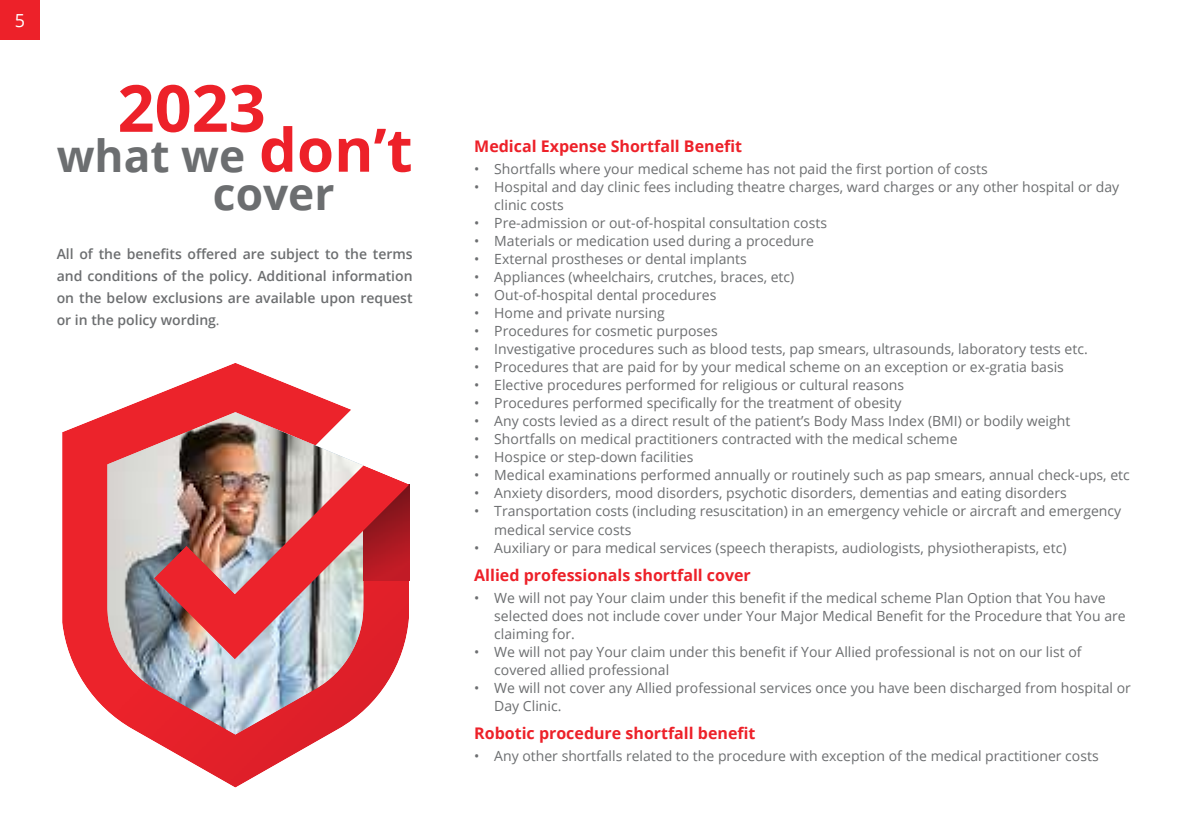
<style>
.page{position:relative;width:1191px;height:840px;background:#fff}
.page>*{position:absolute;margin:0;border:0;box-sizing:border-box;transform-origin:0 0}
.t1{font:700 64.8px "Open Sans";color:#ed2129}
.t2{font:700 60px "Open Sans";color:#ed2129}
.t3{font:700 44.2px/37.8px "Open Sans";color:#6c6e70}
.t4{font:18px "Open Sans";color:#fff}
.t5{font:700 16px "Open Sans";color:#ed2129}
.t6{font:14px/18px "Open Sans";color:#6c6e70}
.t7{font:600 14px/22px "Open Sans";color:#6c6e70;text-align:justify}
.s1{font-weight:400}
</style>
<div class="page">
<img style="left:62px;top:363px;width:337px;height:424px">
<img style="left:154px;top:465px;width:255px;height:194px">
<div style="left:0;top:0;width:40px;height:40px;background:#ed2129"></div>
<p class="t4" style="left:15px;top:14px;width:12px">5</p>
<h1 class="t1" style="left:117px;top:82px;width:150px">2023</h1>
<h3 class="t3" style="left:213px;top:141px;width:123px;text-indent:-156px">what we cover</h3>
<h2 class="t2" style="left:259px;top:126px;width:155px">don’t</h2>
<p class="t7" style="left:57px;top:242px;width:357px">All of the benefits offered are subject to the terms and conditions of the policy. Additional information on the below exclusions are available upon request or in the policy wording<span class="s1">.</span></p>
<p class="t5" style="left:474px;top:135px;width:269px">Medical Expense Shortfall Benefit</p>
<p class="t6" style="left:474px;top:159px;width:515px">• Shortfalls where your medical scheme has not paid the first portion of costs</p>
<p class="t6" style="left:494px;top:179px;width:626px;text-indent:-20px">• Hospital and day clinic fees including theatre charges, ward charges or any other hospital or day clinic costs</p>
<p class="t6" style="left:474px;top:215px;width:354px">• Pre-admission or out-of-hospital consultation costs</p>
<p class="t6" style="left:474px;top:233px;width:341px">• Materials or medication used during a procedure</p>
<p class="t6" style="left:474px;top:251px;width:274px">• External prostheses or dental implants</p>
<p class="t6" style="left:474px;top:269px;width:321px">• Appliances (wheelchairs, crutches, braces, etc)</p>
<p class="t6" style="left:474px;top:287px;width:244px">• Out-of-hospital dental procedures</p>
<p class="t6" style="left:474px;top:305px;width:192px">• Home and private nursing</p>
<p class="t6" style="left:474px;top:323px;width:245px">• Procedures for cosmetic purposes</p>
<p class="t6" style="left:474px;top:341px;width:615px">• Investigative procedures such as blood tests, pap smears, ultrasounds, laboratory tests etc.</p>
<p class="t6" style="left:474px;top:359px;width:591px">• Procedures that are paid for by your medical scheme on an exception or ex-gratia basis</p>
<p class="t6" style="left:474px;top:377px;width:431px">• Elective procedures performed for religious or cultural reasons</p>
<p class="t6" style="left:474px;top:393px;width:429px">• Procedures performed specifically for the treatment of obesity</p>
<p class="t6" style="left:474px;top:413px;width:597px">• Any costs levied as a direct result of the patient’s Body Mass Index (BMI) or bodily weight</p>
<p class="t6" style="left:474px;top:431px;width:485px">• Shortfalls on medical practitioners contracted with the medical scheme</p>
<p class="t6" style="left:474px;top:449px;width:221px">• Hospice or step-down facilities</p>
<p class="t6" style="left:474px;top:467px;width:657px">• Medical examinations performed annually or routinely such as pap smears, annual check-ups, etc</p>
<p class="t6" style="left:474px;top:485px;width:594px">• Anxiety disorders, mood disorders, psychotic disorders, dementias and eating disorders</p>
<p class="t6" style="left:494px;top:503px;width:628px;text-indent:-20px">• Transportation costs (including resuscitation) in an emergency vehicle or aircraft and emergency medical service costs</p>
<p class="t6" style="left:474px;top:539px;width:594px">• Auxiliary or para medical services (speech therapists, audiologists, physiotherapists, etc)</p>
<p class="t5" style="left:474px;top:568px;width:278px">Allied professionals shortfall cover</p>
<p class="t6" style="left:494px;top:587px;width:633px;text-indent:-20px">• We will not pay Your claim under this benefit if the medical scheme Plan Option that You have selected does not include cover under Your Major Medical Benefit for the Procedure that You are claiming for.</p>
<p class="t6" style="left:494px;top:641px;width:589px;text-indent:-20px">• We will not pay Your claim under this benefit if Your Allied professional is not on our list of covered allied professional</p>
<p class="t6" style="left:494px;top:679px;width:638px;text-indent:-20px">• We will not cover any Allied professional services once you have been discharged from hospital or<br>Day Clinic.</p>
<p class="t5" style="left:474px;top:721px;width:283px">Robotic procedure shortfall benefit</p>
<p class="t6" style="left:474px;top:747px;width:626px">• Any other shortfalls related to the procedure with exception of the medical practitioner costs</p>
</div>
